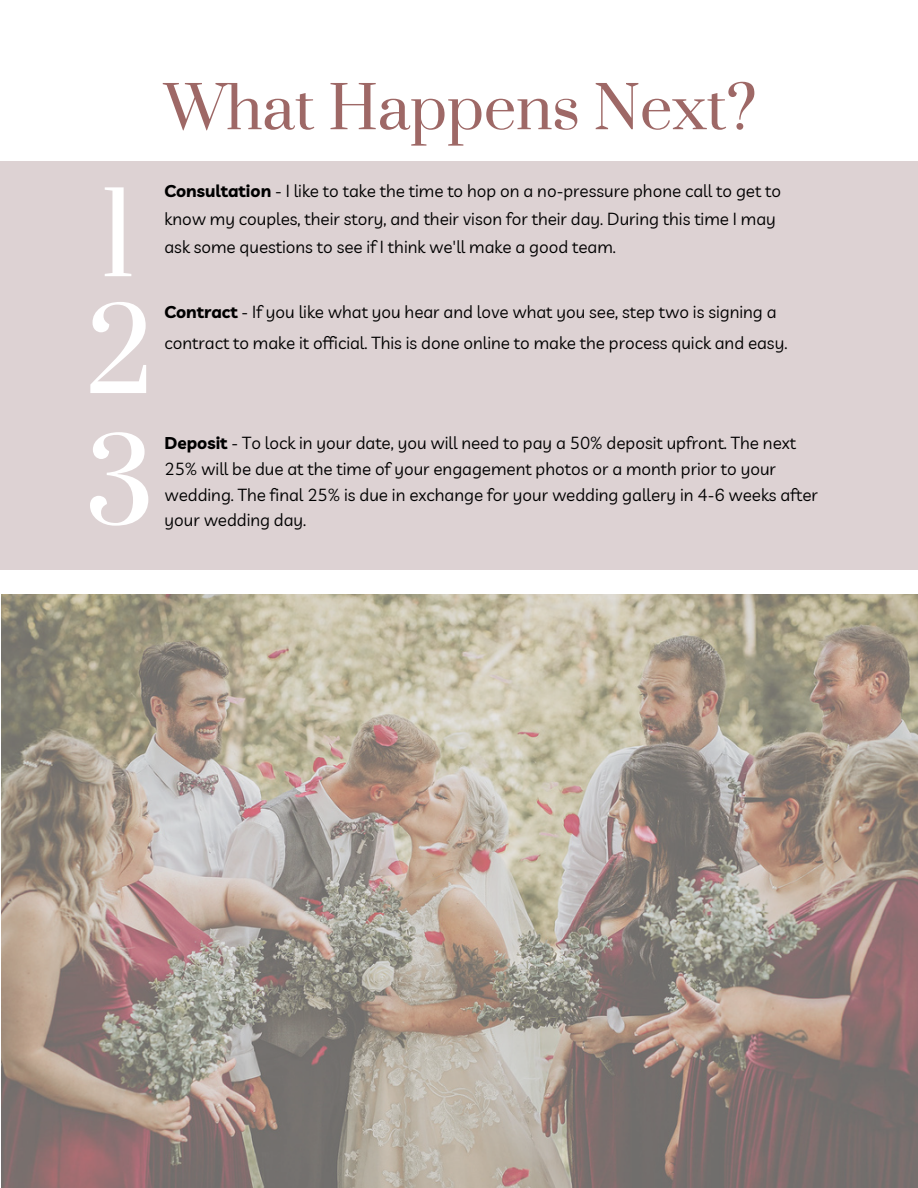
<style>
.page{position:relative;width:918px;height:1188px;background:#fff}
.page>*{position:absolute;margin:0;border:0;box-sizing:border-box;transform-origin:0 0}
.t1{font:140.55px "Suranna";color:#fff}
.t2{font:73.2px "Suranna";color:#9e6866}
.t3{font:17.1px/25.8px "Livvic";color:#000}
.s1{font-weight:700}
</style>
<div class="page">
<img style="left:2px;top:594px;width:916px;height:594px">
<div style="left:0;top:161px;width:918px;height:409px;background:#ddd2d3"></div>
<p class="t2" style="left:164px;top:61px;width:594px">What Happens Next?</p>
<p class="t1" style="left:99px;top:145px;width:39px">1</p>
<p class="t1" style="left:86px;top:262px;width:69px">2</p>
<p class="t1" style="left:86px;top:393px;width:70px">3</p>
<p class="t3" style="left:164px;top:177px;width:618px;line-height:28.2px"><span class="s1">Consultation</span> - I like to take the time to hop on a no-pressure phone call to get to know my couples, their story, and their vison for their day. During this time I may ask some questions to see if I think we'll make a good team.</p>
<p class="t3" style="left:164px;top:297px;width:624px;line-height:30.3px"><span class="s1">Contract</span> - If you like what you hear and love what you see, step two is signing a contract to make it official. This is done online to make the process quick and easy.</p>
<p class="t3" style="left:164px;top:429px;width:655px"><span class="s1">Deposit</span> - To lock in your date, you will need to pay a 50% deposit upfront. The next 25% will be due at the time of your engagement photos or a month prior to your wedding. The final 25% is due in exchange for your wedding gallery in 4-6 weeks after your wedding day.</p>
</div>
